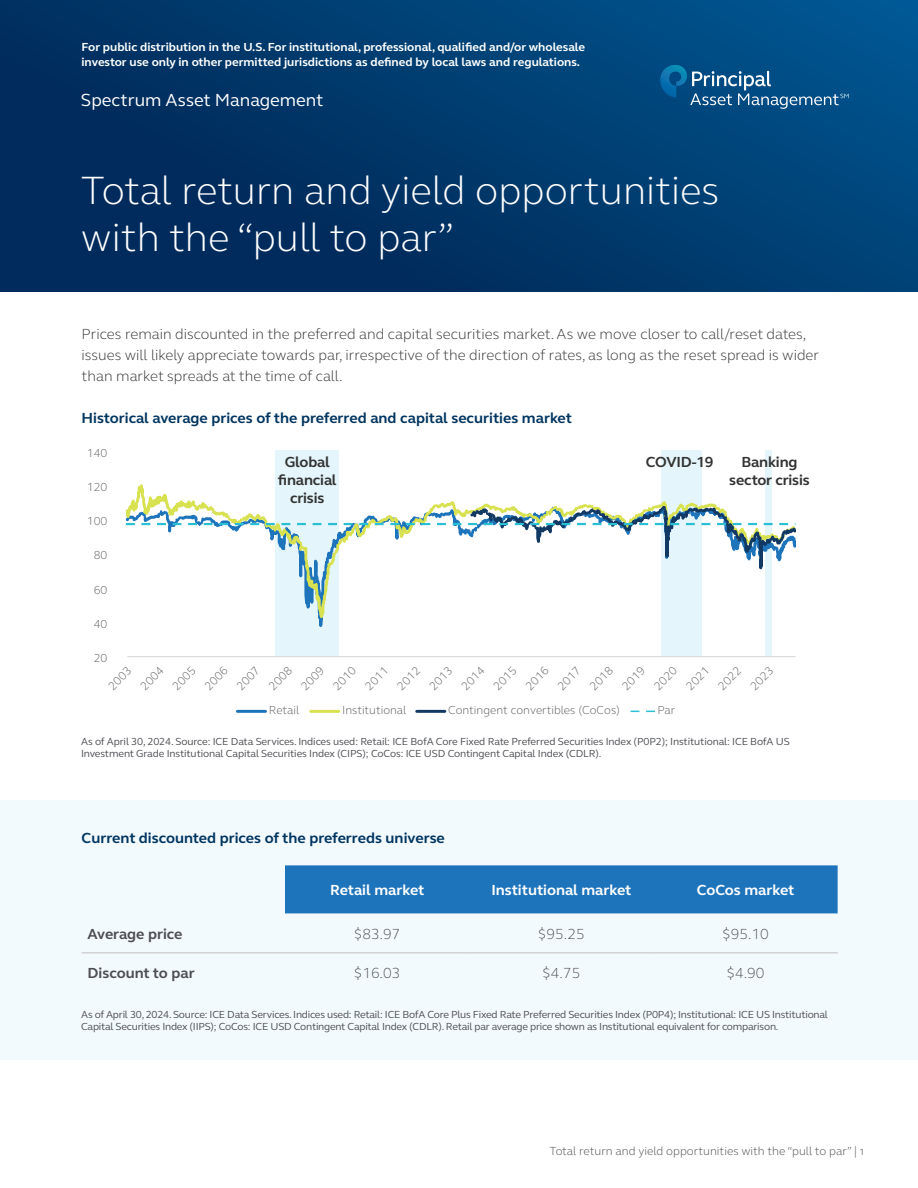
<style>
.page{position:relative;width:918px;height:1188px;background:#fff}
.page>*{position:absolute;margin:0;border:0;box-sizing:border-box;transform-origin:0 0}
.Medium_title{font:300 40.5px/46.5px "FS Elliot Pro";color:#fff}
.Principal_investment_team_name{font:18px "FS Elliot Pro";color:#fff}
.BODY{font:300 15px/21px "FS Elliot Pro";color:#323332}
.Subhead_2{font:700 15px "FS Elliot Pro";color:#003560}
.BODY-2{font:700 15px/18px "FS Elliot Pro";letter-spacing:-.01em;color:#323332;text-align:center}
.Sub-head{font:700 15px "FS Elliot Pro";color:#fff}
.Sub-head-2{font:300 15px "FS Elliot Pro";color:#4d4e53}
.Sub-head-3{font:700 15px "FS Elliot Pro";color:#4d4e53}
.Top_disclaimer{font:700 12px/15px "FS Elliot Pro";color:#fff}
.t1{font:300 12px "FS Elliot Pro";color:#4d4e53}
.t2{font:300 11.85px "FS Elliot Pro";color:#595959}
.disclosure{font:10.5px/12px "FS Elliot Pro";letter-spacing:-.02em;color:#4d4e53}
</style>
<div class="page">
<div style="left:0;top:801px;width:918px;height:259px;background:#f3fafe"></div>
<svg style="left:0;top:0;width:918px;height:292px;background:#00396c"></svg>
<svg style="left:660px;top:65px;width:189px;height:43px;background:#1c6193"></svg>
<div style="left:285px;top:865px;width:553px;height:48px;background:#1e74bb"></div>
<hr style="left:82px;top:952px;width:203px;height:1px;background:#c0bebe">
<hr style="left:285px;top:952px;width:184px;height:1px;background:#c0bebe">
<hr style="left:469px;top:952px;width:184px;height:1px;background:#c0bebe">
<hr style="left:653px;top:952px;width:185px;height:1px;background:#c0bebe">
<div style="left:276px;top:450px;width:63px;height:207px;background:#e5f5fc"></div>
<div style="left:661px;top:450px;width:41px;height:207px;background:#e5f5fc"></div>
<div style="left:765px;top:450px;width:7px;height:207px;background:#e5f5fc"></div>
<hr style="left:127px;top:656px;width:669px;height:1px;background:#dad9d8">
<svg style="left:129px;top:484px;width:588px;height:135px"></svg>
<svg style="left:126px;top:506px;width:670px;height:64px"></svg>
<hr style="left:237px;top:710px;width:29px;height:3px;background:#1e74bb">
<hr style="left:311px;top:710px;width:28px;height:3px;background:#d8e150">
<hr style="left:417px;top:710px;width:28px;height:3px;background:#123963">
<svg style="left:631px;top:711px;width:24px;height:1px"></svg>
<p class="Top_disclaimer" style="left:82px;top:39px;width:505px">For public distribution in the U.S. For institutional, professional, qualified and/or wholesale investor use only in other permitted jurisdictions as defined by local laws and regulations.</p>
<p class="Principal_investment_team_name" style="left:81px;top:88px;width:244px">Spectrum Asset Management</p>
<p class="Medium_title" style="left:81px;top:166px;width:640px">Total return and yield opportunities with the “pull to par”</p>
<p class="BODY" style="left:82px;top:323px;width:739px">Prices remain discounted in the preferred and capital securities market. As we move closer to call/reset dates, issues will likely appreciate towards par, irrespective of the direction of rates, as long as the reset spread is wider than market spreads at the time of call.</p>
<h2 class="Subhead_2" style="left:82px;top:408px;width:492px">Historical average prices of the preferred and capital securities market</h2>
<p class="t2" style="left:87px;top:445px;width:22px">140</p>
<p class="t2" style="left:87px;top:479px;width:22px">120</p>
<p class="t2" style="left:87px;top:513px;width:22px">100</p>
<p class="t2" style="left:94px;top:548px;width:15px">80</p>
<p class="t2" style="left:94px;top:582px;width:15px">60</p>
<p class="t2" style="left:94px;top:616px;width:15px">40</p>
<p class="t2" style="left:94px;top:650px;width:15px">20</p>
<p class="BODY-2" style="left:278px;top:453px;width:60px">Global financial crisis</p>
<p class="BODY-2" style="left:646px;top:453px;width:69px">COVID-19</p>
<p class="BODY-2" style="left:729px;top:453px;width:82px">Banking sector crisis</p>
<p class="t2" style="left:105px;top:682px;width:29px;rotate:-45deg">2003</p>
<p class="t2" style="left:137px;top:682px;width:29px;rotate:-45deg">2004</p>
<p class="t2" style="left:169px;top:682px;width:29px;rotate:-45deg">2005</p>
<p class="t2" style="left:201px;top:682px;width:29px;rotate:-45deg">2006</p>
<p class="t2" style="left:233px;top:682px;width:29px;rotate:-45deg">2007</p>
<p class="t2" style="left:265px;top:682px;width:29px;rotate:-45deg">2008</p>
<p class="t2" style="left:297px;top:682px;width:29px;rotate:-45deg">2009</p>
<p class="t2" style="left:329px;top:682px;width:29px;rotate:-45deg">2010</p>
<p class="t2" style="left:361px;top:682px;width:29px;rotate:-45deg">2011</p>
<p class="t2" style="left:394px;top:682px;width:29px;rotate:-45deg">2012</p>
<p class="t2" style="left:426px;top:682px;width:29px;rotate:-45deg">2013</p>
<p class="t2" style="left:458px;top:682px;width:29px;rotate:-45deg">2014</p>
<p class="t2" style="left:490px;top:682px;width:29px;rotate:-45deg">2015</p>
<p class="t2" style="left:522px;top:682px;width:29px;rotate:-45deg">2016</p>
<p class="t2" style="left:554px;top:682px;width:29px;rotate:-45deg">2017</p>
<p class="t2" style="left:586px;top:682px;width:29px;rotate:-45deg">2018</p>
<p class="t2" style="left:618px;top:682px;width:29px;rotate:-45deg">2019</p>
<p class="t2" style="left:650px;top:682px;width:29px;rotate:-45deg">2020</p>
<p class="t2" style="left:682px;top:682px;width:29px;rotate:-45deg">2021</p>
<p class="t2" style="left:715px;top:682px;width:29px;rotate:-45deg">2022</p>
<p class="t2" style="left:747px;top:682px;width:29px;rotate:-45deg">2023</p>
<p class="t2" style="left:269px;top:702px;width:32px">Retail</p>
<p class="t2" style="left:342px;top:702px;width:66px">Institutional</p>
<p class="t2" style="left:448px;top:702px;width:174px">Contingent convertibles (CoCos)</p>
<p class="t2" style="left:657px;top:702px;width:19px">Par</p>
<p class="disclosure" style="left:81px;top:735px;width:710px">As of April 30, 2024. Source: ICE Data Services. Indices used: Retail: ICE BofA Core Fixed Rate Preferred Securities Index (P0P2); Institutional: ICE BofA US<br>Investment Grade Institutional Capital Securities Index (CIPS); CoCos: ICE USD Contingent Capital Index (CDLR).</p>
<h2 class="Subhead_2" style="left:82px;top:828px;width:365px">Current discounted prices of the preferreds universe</h2>
<p class="Sub-head" style="left:330px;top:880px;width:96px">Retail market</p>
<p class="Sub-head" style="left:491px;top:880px;width:142px">Institutional market</p>
<p class="Sub-head" style="left:697px;top:880px;width:99px">CoCos market</p>
<p class="Sub-head-3" style="left:88px;top:924px;width:96px">Average price</p>
<p class="Sub-head-2" style="left:354px;top:924px;width:48px">$83.97</p>
<p class="Sub-head-2" style="left:538px;top:924px;width:48px">$95.25</p>
<p class="Sub-head-2" style="left:722px;top:924px;width:48px">$95.10</p>
<p class="Sub-head-3" style="left:88px;top:963px;width:109px">Discount to par</p>
<p class="Sub-head-2" style="left:354px;top:963px;width:48px">$16.03</p>
<p class="Sub-head-2" style="left:542px;top:963px;width:40px">$4.75</p>
<p class="Sub-head-2" style="left:726px;top:963px;width:40px">$4.90</p>
<p class="disclosure" style="left:81px;top:1008px;width:748px">As of April 30, 2024. Source: ICE Data Services. Indices used: Retail: ICE BofA Core Plus Fixed Rate Preferred Securities Index (P0P4); Institutional: ICE US Institutional<br>Capital Securities Index (IIPS); CoCos: ICE USD Contingent Capital Index (CDLR). Retail par average price shown as Institutional equivalent for comparison.</p>
<p class="t1" style="left:549px;top:1143px;width:316px">Total return and yield opportunities with the “pull to par” | 1</p>
</div>
